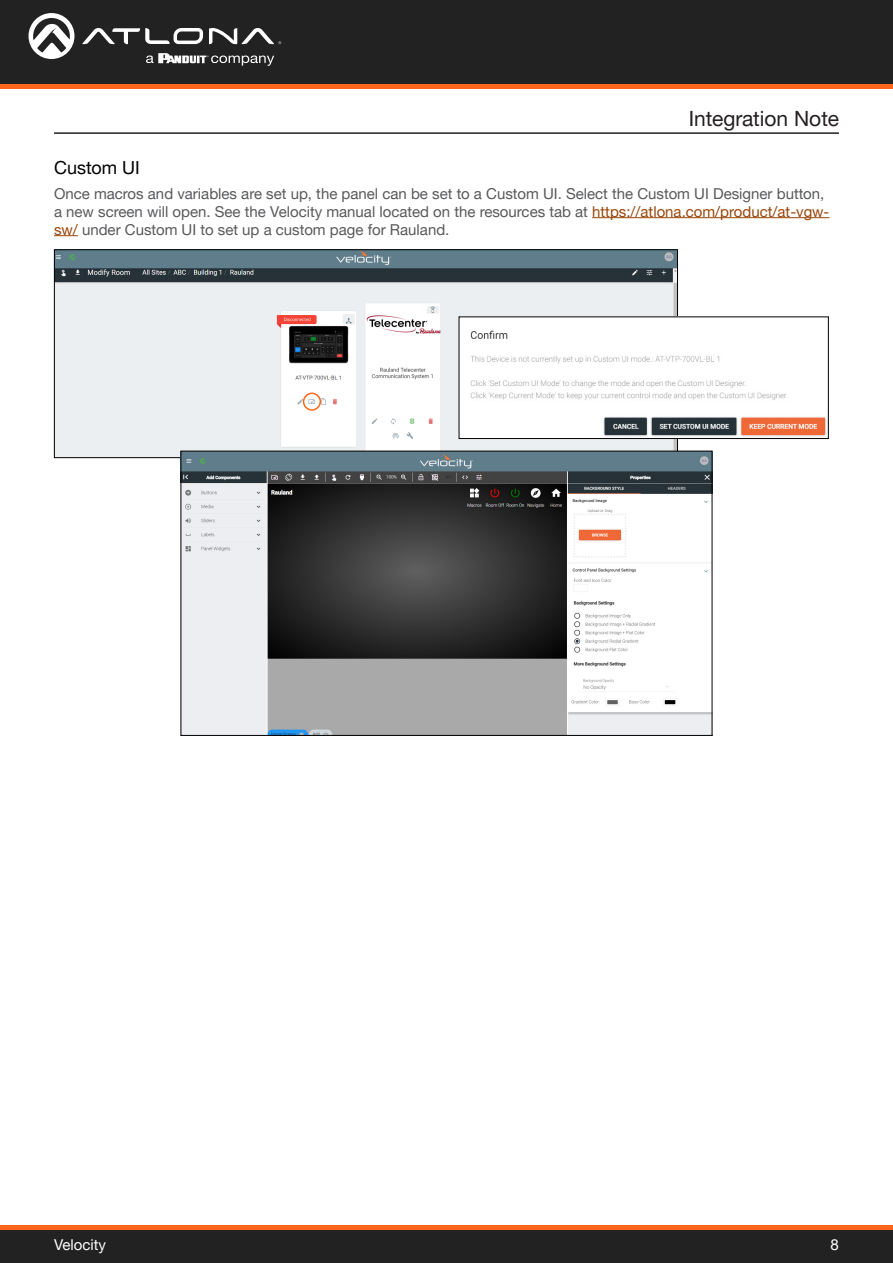
<style>
.page{position:relative;width:893px;height:1263px;background:#fff}
.page>*{position:absolute;margin:0;border:0;box-sizing:border-box;transform-origin:0 0}
.Non_TOC_Section_Head{font:21px "Helvetica Neue LTW1 G";color:#231f20}
.Secondary_Subsection{font:18px "Helvetica Neue LTW1 G";color:#000}
.General_Text{font:15px/18px "Helvetica Neue LTW1 G";color:#57585a}
.t1{font:15px "Helvetica Neue LTW1 G";color:#fff}
.s1{color:#9b450a}
</style>
<div class="page">
<div style="left:0;top:1227px;width:893px;height:36px;background:#222"></div>
<div style="left:0;top:0;width:893px;height:84px;background:#222"></div>
<svg style="left:82px;top:28px;width:121px;height:16px"></svg>
<svg style="left:209px;top:28px;width:72px;height:16px"></svg>
<svg style="left:29px;top:13px;width:45px;height:46px"></svg>
<svg style="left:146px;top:53px;width:128px;height:13px"></svg>
<hr style="left:0;top:84px;width:893px;height:4px;background:#ff661c">
<hr style="left:0;top:1225px;width:893px;height:4px;background:#ff661c">
<hr style="left:54px;top:132px;width:785px;height:2px;background:#231f20">
<hr style="left:592px;top:217px;width:237px;height:1px;background:#9b450a">
<svg style="left:54px;top:235px;width:24px;height:1px"></svg>
<img style="left:56px;top:251px;width:620px;height:205px">
<div style="left:303px;top:393px;width:18px;height:18px;border:2px solid #ff661c;border-radius:50%"></div>
<img style="left:461px;top:318px;width:365px;height:119px">
<div style="left:459px;top:316px;width:370px;height:123px;border:1px solid #000"></div>
<img style="left:183px;top:453px;width:527px;height:281px">
<div style="left:181px;top:451px;width:531px;height:285px;border:1px solid #000"></div>
<p class="Secondary_Subsection" style="left:54px;top:156px;width:87px">Custom UI</p>
<p class="Non_TOC_Section_Head" style="left:689px;top:105px;width:152px">Integration Note</p>
<p class="General_Text" style="left:54px;top:184px;width:777px">Once macros and variables are set up, the panel can be set to a Custom UI. Select the Custom UI Designer button, a new screen will open. See the Velocity manual located on the resources tab at <span class="s1">https://atlona.com/product/at-vgw&shy;sw/</span> under Custom UI to set up a custom page for Rauland.</p>
<p class="t1" style="left:54px;top:1235px;width:54px">Velocity</p>
<p class="t1" style="left:831px;top:1235px;width:10px">8</p>
</div>
